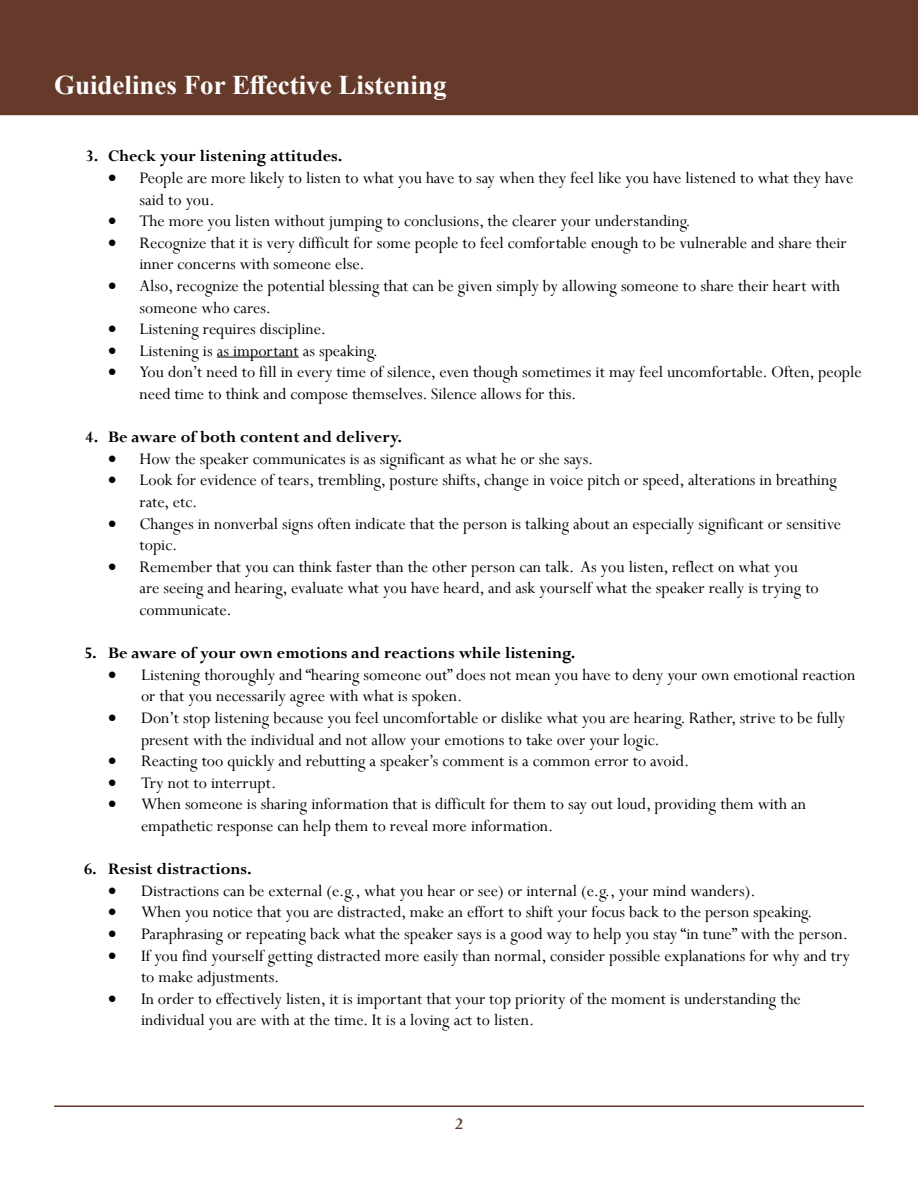
<style>
.page{position:relative;width:918px;height:1188px;background:#fff}
.page>*{position:absolute;margin:0;border:0;box-sizing:border-box;transform-origin:0 0}
.t1{font:700 27px "Times New Roman";color:#fff}
.t2{font:18px/21.6px "Perpetua";color:#000}
.t3{font:700 18px "Perpetua";color:#000}
.t4{font:700 18px "Perpetua";color:#663a2a}
</style>
<div class="page">
<div style="left:0;top:0;width:918px;height:113px;background:#663a2a"></div>
<hr style="left:54px;top:1106px;width:810px;height:1px;background:#663a2a">
<hr style="left:0;top:111px;width:918px;height:4px;background:#663a2a">
<hr style="left:217px;top:357px;width:82px;height:1px;background:#000">
<h1 class="t1" style="left:54px;top:66px;width:394px">Guidelines For Effective Listening</h1>
<p class="t3" style="left:86px;top:145px;width:259px">3. Check your listening attitudes.</p>
<p class="t2" style="left:140px;top:167px;width:715px;text-indent:-32px">• People are more likely to listen to what you have to say when they feel like you have listened to what they have said to you.</p>
<p class="t2" style="left:108px;top:210px;width:584px">• The more you listen without jumping to conclusions, the clearer your understanding.</p>
<p class="t2" style="left:140px;top:231px;width:709px;text-indent:-32px">• Recognize that it is very difficult for some people to feel comfortable enough to be vulnerable and share their inner concerns with someone else.</p>
<p class="t2" style="left:140px;top:275px;width:702px;text-indent:-32px">• Also, recognize the potential blessing that can be given simply by allowing someone to share their heart with someone who cares.</p>
<p class="t2" style="left:108px;top:318px;width:219px">• Listening requires discipline.</p>
<p class="t2" style="left:108px;top:339px;width:272px">• Listening is as important as speaking.</p>
<p class="t2" style="left:140px;top:361px;width:724px;text-indent:-32px">• You don’t need to fill in every time of silence, even though sometimes it may feel uncomfortable. Often, people need time to think and compose themselves. Silence allows for this.</p>
<p class="t3" style="left:86px;top:426px;width:318px">4. Be aware of both content and delivery.</p>
<p class="t2" style="left:108px;top:447px;width:487px">• How the speaker communicates is as significant as what he or she says.</p>
<p class="t2" style="left:140px;top:469px;width:699px;text-indent:-32px">• Look for evidence of tears, trembling, posture shifts, change in voice pitch or speed, alterations in breathing rate, etc.</p>
<p class="t2" style="left:140px;top:512px;width:703px;text-indent:-32px">• Changes in nonverbal signs often indicate that the person is talking about an especially significant or sensitive topic.</p>
<p class="t2" style="left:140px;top:555px;width:681px;text-indent:-32px">• Remember that you can think faster than the other person can talk. As you listen, reflect on what you are seeing and hearing, evaluate what you have heard, and ask yourself what the speaker really is trying to communicate.</p>
<p class="t3" style="left:84px;top:642px;width:493px">5. Be aware of your own emotions and reactions while listening.</p>
<p class="t2" style="left:141px;top:663px;width:716px;text-indent:-33px">• Listening thoroughly and “hearing someone out” does not mean you have to deny your own emotional reaction or that you necessarily agree with what is spoken.</p>
<p class="t2" style="left:141px;top:707px;width:706px;text-indent:-33px">• Don’t stop listening because you feel uncomfortable or dislike what you are hearing. Rather, strive to be fully present with the individual and not allow your emotions to take over your logic.</p>
<p class="t2" style="left:108px;top:750px;width:583px">• Reacting too quickly and rebutting a speaker’s comment is a common error to avoid.</p>
<p class="t2" style="left:108px;top:771px;width:170px">• Try not to interrupt.</p>
<p class="t2" style="left:141px;top:793px;width:666px;text-indent:-33px">• When someone is sharing information that is difficult for them to say out loud, providing them with an empathetic response can help them to reveal more information.</p>
<p class="t3" style="left:84px;top:858px;width:169px">6. Resist distractions.</p>
<p class="t2" style="left:108px;top:879px;width:649px">• Distractions can be external (e.g., what you hear or see) or internal (e.g., your mind wanders).</p>
<p class="t2" style="left:108px;top:901px;width:706px">• When you notice that you are distracted, make an effort to shift your focus back to the person speaking.</p>
<p class="t2" style="left:108px;top:923px;width:742px">• Paraphrasing or repeating back what the speaker says is a good way to help you stay “in tune” with the person.</p>
<p class="t2" style="left:141px;top:944px;width:710px;text-indent:-33px">• If you find yourself getting distracted more easily than normal, consider possible explanations for why and try to make adjustments.</p>
<p class="t2" style="left:141px;top:987px;width:661px;text-indent:-33px">• In order to effectively listen, it is important that your top priority of the moment is understanding the individual you are with at the time. It is a loving act to listen.</p>
<p class="t4" style="left:455px;top:1112px;width:10px">2</p>
</div>
